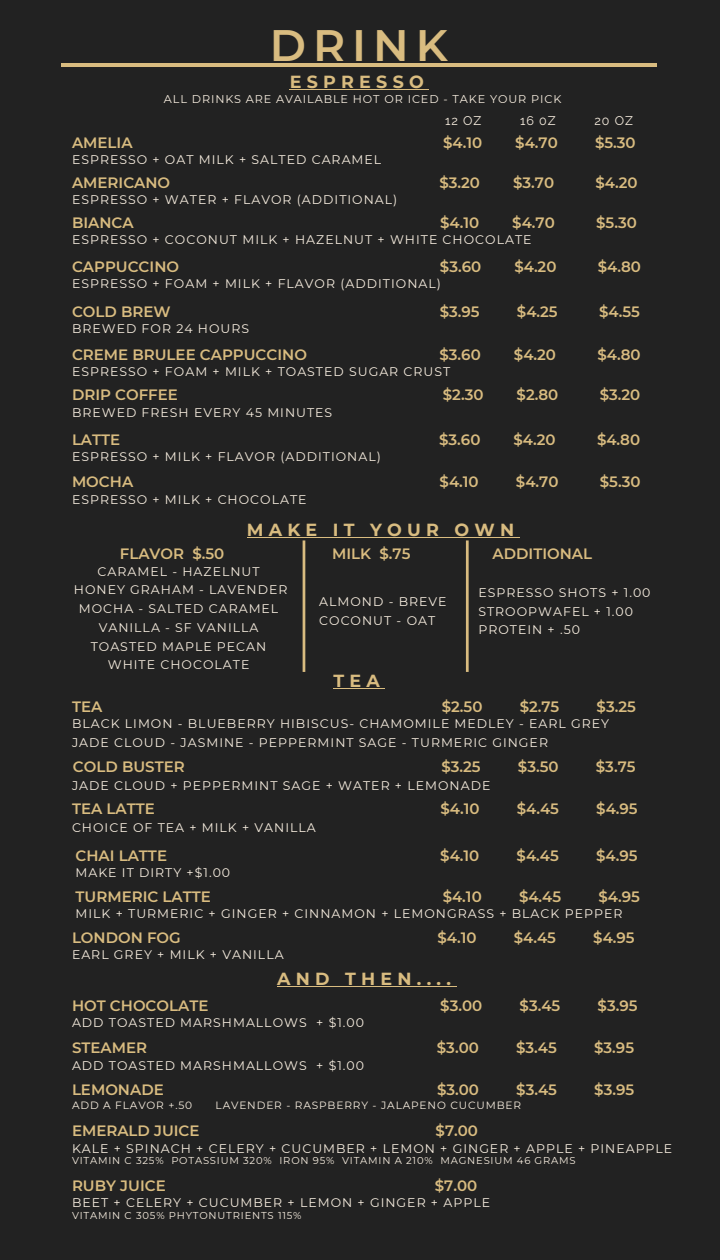
<style>
.page{position:relative;width:720px;height:1260px;background:#222}
.page>*{position:absolute;margin:0;border:0;box-sizing:border-box;transform-origin:0 0}
.t1{font:600 44px "Montserrat";letter-spacing:.16em;color:#d9bc80}
.t2{font:700 17.5px "Montserrat";letter-spacing:.3em;color:#d9bc80}
.t3{font:600 15px "Montserrat";color:#d9bc80}
.t4{font:12.5px/18.8px "Montserrat";letter-spacing:.08em;color:#f8eee0}
.t5{font:12.5px "Raleway";letter-spacing:.08em;color:#f8eee0}
.t6{font:11.25px "Montserrat";letter-spacing:.08em;color:#f8eee0}
.t7{font:10.62px "Montserrat";letter-spacing:.08em;color:#f8eee0}
.t8{font:10px "Montserrat";letter-spacing:.08em;color:#f8eee0}
</style>
<div class="page">
<hr style="left:333px;top:688px;width:52px;height:1px;background:#d9bc80">
<hr style="left:61px;top:64px;width:595px;height:3px;background:#d9bc80">
<svg style="left:303px;top:540px;width:2px;height:132px"></svg>
<hr style="left:290px;top:89px;width:139px;height:1px;background:#d9bc80">
<hr style="left:277px;top:986px;width:179px;height:1px;background:#d9bc80">
<hr style="left:247px;top:537px;width:272px;height:1px;background:#d9bc80">
<svg style="left:466px;top:540px;width:3px;height:132px"></svg>
<p class="t1" style="left:270px;top:19px;width:180px">DRINK</p>
<p class="t2" style="left:290px;top:71px;width:136px">ESPRESSO</p>
<p class="t6" style="left:164px;top:92px;width:399px">ALL DRINKS ARE AVAILABLE HOT OR ICED - TAKE YOUR PICK</p>
<p class="t5" style="left:445px;top:114px;width:38px">12 OZ</p>
<p class="t5" style="left:520px;top:114px;width:37px">16 0Z</p>
<p class="t5" style="left:594px;top:114px;width:40px">20 OZ</p>
<p class="t3" style="left:72px;top:133px;width:62px">AMELIA</p>
<p class="t3" style="left:443px;top:133px;width:41px">$4.10</p>
<p class="t3" style="left:515px;top:133px;width:44px">$4.70</p>
<p class="t3" style="left:595px;top:133px;width:42px">$5.30</p>
<p class="t4" style="left:72px;top:150px;width:311px">ESPRESSO + OAT MILK + SALTED CARAMEL</p>
<p class="t3" style="left:72px;top:173px;width:100px">AMERICANO</p>
<p class="t3" style="left:439px;top:173px;width:42px">$3.20</p>
<p class="t3" style="left:513px;top:173px;width:43px">$3.70</p>
<p class="t3" style="left:596px;top:173px;width:44px">$4.20</p>
<p class="t4" style="left:72px;top:190px;width:327px">ESPRESSO + WATER + FLAVOR (ADDITIONAL)</p>
<p class="t3" style="left:72px;top:213px;width:63px">BIANCA</p>
<p class="t3" style="left:440px;top:213px;width:41px">$4.10</p>
<p class="t3" style="left:512px;top:213px;width:44px">$4.70</p>
<p class="t3" style="left:596px;top:213px;width:42px">$5.30</p>
<p class="t4" style="left:72px;top:230px;width:461px">ESPRESSO + COCONUT MILK + HAZELNUT + WHITE CHOCOLATE</p>
<p class="t3" style="left:72px;top:257px;width:109px">CAPPUCCINO</p>
<p class="t3" style="left:440px;top:257px;width:43px">$3.60</p>
<p class="t3" style="left:514px;top:257px;width:44px">$4.20</p>
<p class="t3" style="left:598px;top:257px;width:45px">$4.80</p>
<p class="t4" style="left:72px;top:274px;width:370px">ESPRESSO + FOAM + MILK + FLAVOR (ADDITIONAL)</p>
<p class="t3" style="left:72px;top:302px;width:100px">COLD BREW</p>
<p class="t3" style="left:440px;top:302px;width:41px">$3.95</p>
<p class="t3" style="left:517px;top:302px;width:42px">$4.25</p>
<p class="t3" style="left:599px;top:302px;width:42px">$4.55</p>
<p class="t4" style="left:72px;top:319px;width:179px">BREWED FOR 24 HOURS</p>
<p class="t3" style="left:72px;top:345px;width:237px">CREME BRULEE CAPPUCCINO</p>
<p class="t3" style="left:439px;top:345px;width:43px">$3.60</p>
<p class="t3" style="left:514px;top:345px;width:44px">$4.20</p>
<p class="t3" style="left:597px;top:345px;width:45px">$4.80</p>
<p class="t4" style="left:72px;top:362px;width:380px">ESPRESSO + FOAM + MILK + TOASTED SUGAR CRUST</p>
<p class="t3" style="left:72px;top:386px;width:107px">DRIP COFFEE</p>
<p class="t3" style="left:443px;top:386px;width:42px">$2.30</p>
<p class="t3" style="left:517px;top:386px;width:43px">$2.80</p>
<p class="t3" style="left:600px;top:386px;width:42px">$3.20</p>
<p class="t4" style="left:72px;top:403px;width:262px">BREWED FRESH EVERY 45 MINUTES</p>
<p class="t3" style="left:72px;top:430px;width:50px">LATTE</p>
<p class="t3" style="left:439px;top:430px;width:43px">$3.60</p>
<p class="t3" style="left:514px;top:430px;width:44px">$4.20</p>
<p class="t3" style="left:597px;top:430px;width:45px">$4.80</p>
<p class="t4" style="left:72px;top:447px;width:310px">ESPRESSO + MILK + FLAVOR (ADDITIONAL)</p>
<p class="t3" style="left:72px;top:473px;width:63px">MOCHA</p>
<p class="t3" style="left:440px;top:473px;width:41px">$4.10</p>
<p class="t3" style="left:516px;top:473px;width:44px">$4.70</p>
<p class="t3" style="left:600px;top:473px;width:42px">$5.30</p>
<p class="t4" style="left:72px;top:490px;width:236px">ESPRESSO + MILK + CHOCOLATE</p>
<p class="t2" style="left:247px;top:519px;width:269px">MAKE IT YOUR OWN</p>
<p class="t3" style="left:120px;top:545px;width:106px">FLAVOR $.50</p>
<p class="t3" style="left:493px;top:545px;width:101px">ADDITIONAL</p>
<p class="t3" style="left:332px;top:545px;width:80px">MILK $.75</p>
<p class="t4" style="left:319px;top:592px;width:129px">ALMOND - BREVE</p>
<p class="t4" style="left:319px;top:611px;width:118px">COCONUT - OAT</p>
<p class="t4" style="left:98px;top:562px;width:164px">CARAMEL - HAZELNUT</p>
<p class="t4" style="left:74px;top:581px;width:215px">HONEY GRAHAM - LAVENDER</p>
<p class="t4" style="left:79px;top:599px;width:201px">MOCHA - SALTED CARAMEL</p>
<p class="t4" style="left:99px;top:618px;width:161px">VANILLA - SF VANILLA</p>
<p class="t4" style="left:91px;top:637px;width:177px">TOASTED MAPLE PECAN</p>
<p class="t4" style="left:108px;top:656px;width:143px">WHITE CHOCOLATE</p>
<p class="t4" style="left:478px;top:583px;width:174px">ESPRESSO SHOTS + 1.00</p>
<p class="t4" style="left:478px;top:602px;width:156px">STROOPWAFEL + 1.00</p>
<p class="t4" style="left:478px;top:621px;width:103px">PROTEIN + .50</p>
<p class="t2" style="left:333px;top:670px;width:48px">TEA</p>
<p class="t3" style="left:72px;top:697px;width:32px">TEA</p>
<p class="t3" style="left:442px;top:697px;width:42px">$2.50</p>
<p class="t3" style="left:520px;top:697px;width:41px">$2.75</p>
<p class="t3" style="left:597px;top:697px;width:41px">$3.25</p>
<p class="t4" style="left:72px;top:715px;width:539px">BLACK LIMON - BLUEBERRY HIBISCUS- CHAMOMILE MEDLEY - EARL GREY<br>JADE CLOUD - JASMINE - PEPPERMINT SAGE - TURMERIC GINGER</p>
<p class="t3" style="left:73px;top:757px;width:113px">COLD BUSTER</p>
<p class="t3" style="left:441px;top:757px;width:41px">$3.25</p>
<p class="t3" style="left:518px;top:757px;width:42px">$3.50</p>
<p class="t3" style="left:596px;top:757px;width:41px">$3.75</p>
<p class="t4" style="left:72px;top:776px;width:420px">JADE CLOUD + PEPPERMINT SAGE + WATER + LEMONADE</p>
<p class="t3" style="left:72px;top:800px;width:84px">TEA LATTE</p>
<p class="t3" style="left:440px;top:800px;width:41px">$4.10</p>
<p class="t3" style="left:517px;top:800px;width:44px">$4.45</p>
<p class="t3" style="left:596px;top:800px;width:43px">$4.95</p>
<p class="t4" style="left:72px;top:818px;width:245px">CHOICE OF TEA + MILK + VANILLA</p>
<p class="t3" style="left:76px;top:846px;width:93px">CHAI LATTE</p>
<p class="t3" style="left:440px;top:846px;width:41px">$4.10</p>
<p class="t3" style="left:517px;top:846px;width:44px">$4.45</p>
<p class="t3" style="left:596px;top:846px;width:43px">$4.95</p>
<p class="t4" style="left:76px;top:863px;width:156px">MAKE IT DIRTY +$1.00</p>
<p class="t3" style="left:76px;top:887px;width:137px">TURMERIC LATTE</p>
<p class="t3" style="left:443px;top:887px;width:41px">$4.10</p>
<p class="t3" style="left:519px;top:887px;width:44px">$4.45</p>
<p class="t3" style="left:598px;top:887px;width:43px">$4.95</p>
<p class="t4" style="left:76px;top:904px;width:548px">MILK + TURMERIC + GINGER + CINNAMON + LEMONGRASS + BLACK PEPPER</p>
<p class="t3" style="left:72px;top:928px;width:110px">LONDON FOG</p>
<p class="t3" style="left:438px;top:928px;width:41px">$4.10</p>
<p class="t3" style="left:514px;top:928px;width:44px">$4.45</p>
<p class="t3" style="left:593px;top:928px;width:43px">$4.95</p>
<p class="t4" style="left:72px;top:945px;width:213px">EARL GREY + MILK + VANILLA</p>
<p class="t2" style="left:277px;top:968px;width:175px">AND THEN....</p>
<p class="t3" style="left:72px;top:996px;width:138px">HOT CHOCOLATE</p>
<p class="t3" style="left:440px;top:996px;width:44px">$3.00</p>
<p class="t3" style="left:520px;top:996px;width:42px">$3.45</p>
<p class="t3" style="left:598px;top:996px;width:41px">$3.95</p>
<p class="t4" style="left:72px;top:1013px;width:294px">ADD TOASTED MARSHMALLOWS + $1.00</p>
<p class="t3" style="left:72px;top:1039px;width:77px">STEAMER</p>
<p class="t3" style="left:437px;top:1039px;width:44px">$3.00</p>
<p class="t3" style="left:516px;top:1039px;width:42px">$3.45</p>
<p class="t3" style="left:594px;top:1039px;width:41px">$3.95</p>
<p class="t4" style="left:72px;top:1056px;width:294px">ADD TOASTED MARSHMALLOWS + $1.00</p>
<p class="t3" style="left:72px;top:1080px;width:93px">LEMONADE</p>
<p class="t3" style="left:437px;top:1080px;width:44px">$3.00</p>
<p class="t3" style="left:516px;top:1080px;width:42px">$3.45</p>
<p class="t3" style="left:594px;top:1080px;width:41px">$3.95</p>
<p class="t7" style="left:72px;top:1099px;width:122px">ADD A FLAVOR +.50</p>
<p class="t7" style="left:216px;top:1099px;width:307px">LAVENDER - RASPBERRY - JALAPENO CUCUMBER</p>
<p class="t3" style="left:72px;top:1122px;width:129px">EMERALD JUICE</p>
<p class="t3" style="left:436px;top:1122px;width:44px">$7.00</p>
<p class="t4" style="left:72px;top:1139px;width:602px">KALE + SPINACH + CELERY + CUCUMBER + LEMON + GINGER + APPLE + PINEAPPLE</p>
<p class="t8" style="left:72px;top:1155px;width:505px">VITAMIN C 325% POTASSIUM 320% IRON 95% VITAMIN A 210% MAGNESIUM 46 GRAMS</p>
<p class="t3" style="left:72px;top:1176px;width:95px">RUBY JUICE</p>
<p class="t3" style="left:435px;top:1176px;width:44px">$7.00</p>
<p class="t4" style="left:72px;top:1193px;width:420px">BEET + CELERY + CUCUMBER + LEMON + GINGER + APPLE</p>
<p class="t8" style="left:72px;top:1209px;width:231px">VITAMIN C 305% PHYTONUTRIENTS 115%</p>
</div>
